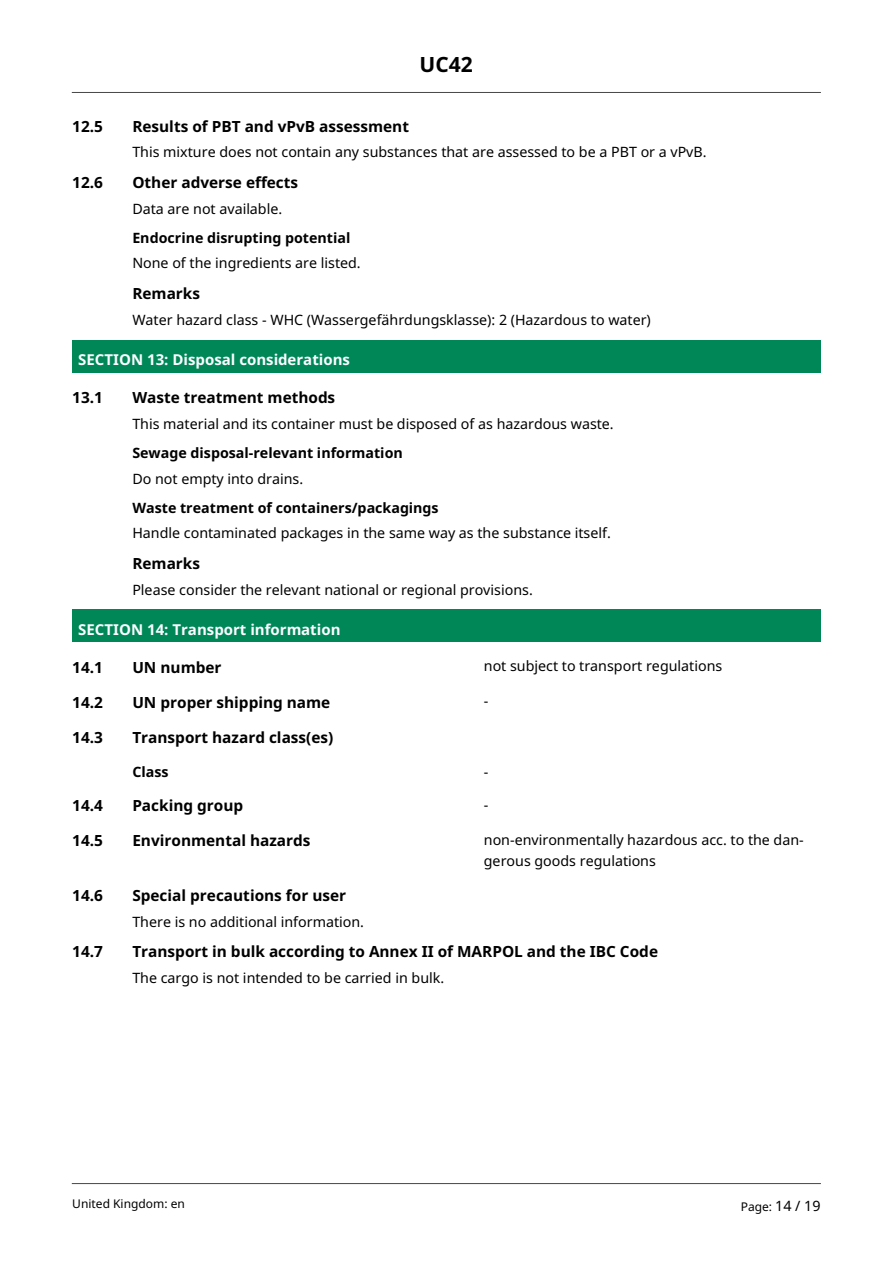
<style>
.page{position:relative;width:893px;height:1264px;background:#fff}
.page>*{position:absolute;margin:0;border:0;box-sizing:border-box;transform-origin:0 0}
.t1{font:700 21px "Noto Sans";color:#000}
.t2{font:700 15.3px "Noto Sans";color:#000}
.t3{font:700 15px "Noto Sans";color:#fcfcff}
.t4{font:14.25px/21.3px "Noto Sans";color:#000}
.t5{font:700 14.25px "Noto Sans";color:#000}
.t6{font:12px "Noto Sans";color:#000}
.s1{font-size:14.25px}
</style>
<div class="page">
<div style="left:72px;top:340px;width:748px;height:33px;background:#008758"></div>
<div style="left:72px;top:609px;width:748px;height:33px;background:#008758"></div>
<hr style="left:72px;top:92px;width:748px;height:1px;background:#474747">
<hr style="left:72px;top:1183px;width:748px;height:1px;background:#474747">
<h1 class="t1" style="left:419px;top:50px;width:55px">UC42</h1>
<p class="t2" style="left:72px;top:115px;width:32px">12.5</p>
<p class="t2" style="left:132px;top:115px;width:278px">Results of PBT and vPvB assessment</p>
<p class="t4" style="left:132px;top:141px;width:576px">This mixture does not contain any substances that are assessed to be a PBT or a vPvB.</p>
<p class="t2" style="left:72px;top:172px;width:32px">12.6</p>
<p class="t2" style="left:132px;top:172px;width:167px">Other adverse effects</p>
<p class="t4" style="left:132px;top:198px;width:151px">Data are not available.</p>
<p class="t5" style="left:132px;top:227px;width:220px">Endocrine disrupting potential</p>
<p class="t4" style="left:132px;top:252px;width:230px">None of the ingredients are listed.</p>
<p class="t2" style="left:132px;top:282px;width:69px">Remarks</p>
<p class="t4" style="left:132px;top:309px;width:520px">Water hazard class - WHC (Wassergefährdungsklasse): 2 (Hazardous to water)</p>
<p class="t3" style="left:78px;top:349px;width:273px">SECTION 13: Disposal considerations</p>
<p class="t2" style="left:72px;top:387px;width:32px">13.1</p>
<p class="t2" style="left:132px;top:387px;width:204px">Waste treatment methods</p>
<p class="t4" style="left:132px;top:413px;width:483px">This material and its container must be disposed of as hazardous waste.</p>
<p class="t5" style="left:132px;top:443px;width:272px">Sewage disposal-relevant information</p>
<p class="t5" style="left:132px;top:497px;width:308px">Waste treatment of containers/packagings</p>
<p class="t4" style="left:132px;top:467px;width:172px">Do not empty into drains.</p>
<p class="t4" style="left:132px;top:522px;width:480px">Handle contaminated packages in the same way as the substance itself.</p>
<p class="t2" style="left:132px;top:552px;width:69px">Remarks</p>
<p class="t4" style="left:132px;top:578px;width:402px">Please consider the relevant national or regional provisions.</p>
<p class="t3" style="left:78px;top:619px;width:264px">SECTION 14: Transport information</p>
<p class="t2" style="left:72px;top:656px;width:32px">14.1</p>
<p class="t2" style="left:132px;top:656px;width:91px">UN number</p>
<p class="t4" style="left:484px;top:655px;width:240px">not subject to transport regulations</p>
<p class="t2" style="left:72px;top:691px;width:32px">14.2</p>
<p class="t2" style="left:132px;top:691px;width:199px">UN proper shipping name</p>
<p class="t4" style="left:484px;top:690px;width:6px">-</p>
<p class="t2" style="left:72px;top:727px;width:32px">14.3</p>
<p class="t2" style="left:132px;top:727px;width:203px">Transport hazard class(es)</p>
<p class="t5" style="left:132px;top:761px;width:38px">Class</p>
<p class="t4" style="left:484px;top:760px;width:6px">-</p>
<p class="t2" style="left:72px;top:795px;width:32px">14.4</p>
<p class="t2" style="left:132px;top:795px;width:112px">Packing group</p>
<p class="t4" style="left:484px;top:793px;width:6px">-</p>
<p class="t2" style="left:72px;top:830px;width:32px">14.5</p>
<p class="t2" style="left:132px;top:830px;width:180px">Environmental hazards</p>
<p class="t4" style="left:484px;top:828px;width:321px">non-environmentally hazardous acc. to the dan&shy;gerous goods regulations</p>
<p class="t2" style="left:72px;top:884px;width:32px">14.6</p>
<p class="t2" style="left:132px;top:884px;width:215px">Special precautions for user</p>
<p class="t4" style="left:132px;top:910px;width:233px">There is no additional information.</p>
<p class="t2" style="left:72px;top:941px;width:32px">14.7</p>
<p class="t2" style="left:132px;top:941px;width:527px">Transport in bulk according to Annex II of MARPOL and the IBC Code</p>
<p class="t4" style="left:132px;top:967px;width:313px">The cargo is not intended to be carried in bulk.</p>
<p class="t6" style="left:72px;top:1194px;width:114px">United Kingdom: en</p>
<p class="t6" style="left:741px;top:1198px;width:81px">Page: <span class="s1">14 / 19</span></p>
</div>
